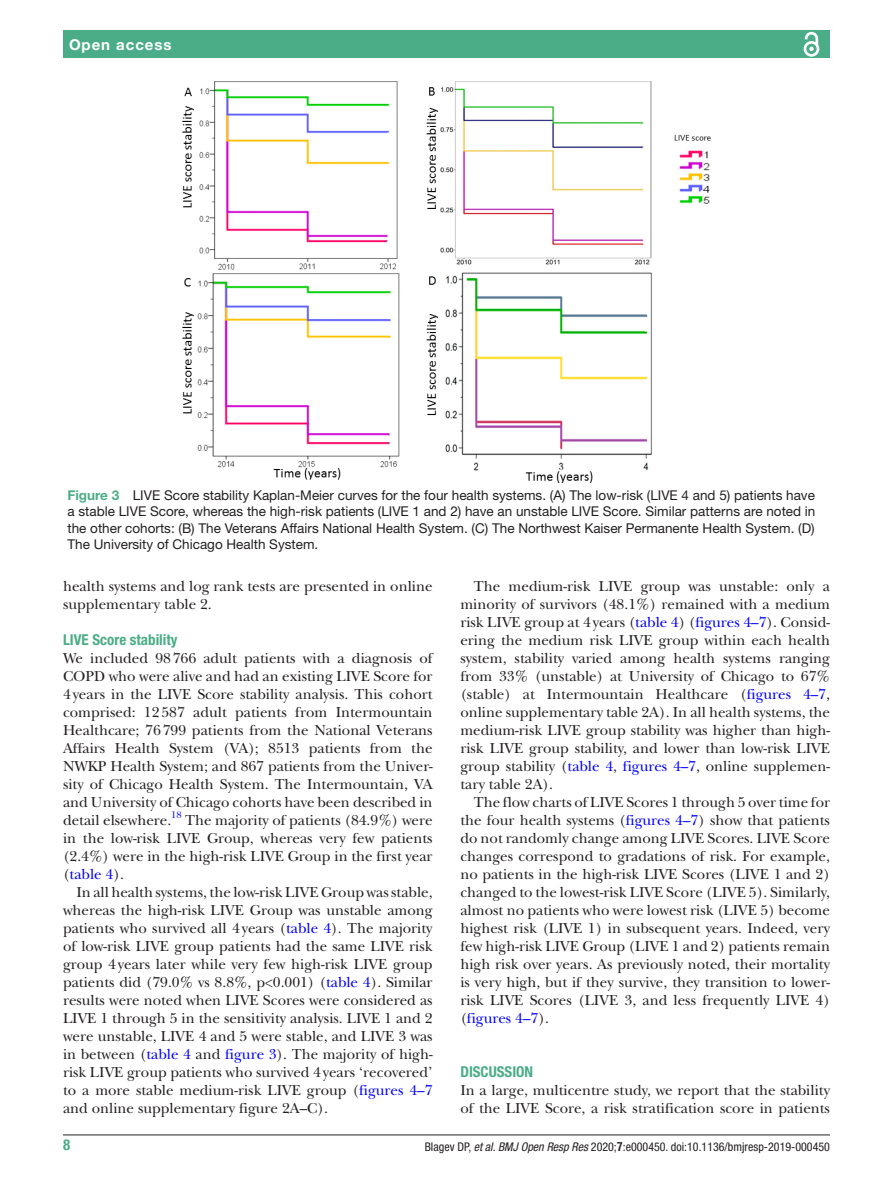
<style>
.page{position:relative;width:893px;height:1191px;background:#fff}
.page>*{position:absolute;margin:0;border:0;box-sizing:border-box;transform-origin:0 0}
.t1{font:15px/18px "New Baskerville";color:#231f20;text-align:justify}
.t2{font:700 condensed 15px "Helvetica Neue LT Std";color:#4bad87}
.t3{font:700 15px "Helvetica Neue LT Std";letter-spacing:.065em;color:#fff}
.t4{font:13.5px/16.2px "Helvetica Neue LT Std";color:#231f20;text-align:justify}
.t5{font:condensed 12px "Helvetica Neue LT Std";color:#231f20}
.s1{font-weight:700;color:#4bad87}
.s2{color:#00f}
.s3{font-style:italic}
.s4{font-family:"Helvetica";font-weight:700}
</style>
<div class="page">
<hr style="left:63px;top:1134px;width:767px;height:1px;background:#231f20">
<div style="left:63px;top:31px;width:767px;height:27px;background:#4bad87"></div>
<svg style="left:803px;top:31px;width:17px;height:26px"></svg>
<img style="left:183px;top:81px;width:527px;height:401px">
<p class="t3" style="left:69px;top:35px;width:104px">Open access</p>
<p class="t4" style="left:68px;top:487px;width:749px"><span class="s1">Figure 3</span> LIVE Score stability Kaplan-Meier curves for the four health systems. (A) The low-risk (LIVE 4 and 5) patients have a stable LIVE Score, whereas the high-risk patients (LIVE 1 and 2) have an unstable LIVE Score. Similar patterns are noted in the other cohorts: (B) The Veterans Affairs National Health System. (C) The Northwest Kaiser Permanente Health System. (D)<br>The University of Chicago Health System.</p>
<p class="t1" style="left:63px;top:577px;width:371px">health systems and log rank tests are presented in online supplementary table 2.</p>
<p class="t2" style="left:63px;top:630px;width:116px">LIVE SCORE STABILITY</p>
<p class="t1" style="left:63px;top:649px;width:371px">We included 98766 adult patients with a diagnosis of COPD who were alive and had an existing LIVE Score for 4years in the LIVE Score stability analysis. This cohort comprised: 12587 adult patients from Intermountain Healthcare; 76799 patients from the National Veterans Affairs Health System (VA); 8513 patients from the NWKP Health System; and 867 patients from the Univer&shy;sity of Chicago Health System. The Intermountain, VA and University of Chicago cohorts have been described in detail elsewhere.<sup>18</sup> The majority of patients (84.9%) were in the low-risk LIVE Group, whereas very few patients (2.4%) were in the high-risk LIVE Group in the first year (<span class="s2">table 4</span>).</p>
<p class="t1" style="left:63px;top:883px;width:371px;text-indent:13px">In all health systems, the low-risk LIVE Group was stable, whereas the high-risk LIVE Group was unstable among patients who survived all 4years (<span class="s2">table 4</span>). The majority of low-risk LIVE group patients had the same LIVE risk group 4years later while very few high-risk LIVE group patients did (79.0% vs 8.8%, p&lt;0.001) (<span class="s2">table 4</span>). Similar results were noted when LIVE Scores were considered as LIVE 1 through 5 in the sensitivity analysis. LIVE 1 and 2 were unstable, LIVE 4 and 5 were stable, and LIVE 3 was in between (<span class="s2">table 4</span> and <span class="s2">figure 3</span>). The majority of high&shy;risk LIVE group patients who survived 4years ‘recovered’ to a more stable medium-risk LIVE group (<span class="s2">figures 4–7 </span>and online supplementary figure 2A–C).</p>
<p class="t1" style="left:460px;top:577px;width:371px;text-indent:14px">The medium-risk LIVE group was unstable: only a minority of survivors (48.1%) remained with a medium risk LIVE group at 4years (<span class="s2">table 4</span>) (<span class="s2">figures 4–7</span>). Consid&shy;ering the medium risk LIVE group within each health system, stability varied among health systems ranging from 33% (unstable) at University of Chicago to 67% (stable) at Intermountain Healthcare (<span class="s2">figures 4–7</span>, online supplementary table 2A). In all health systems, the medium-risk LIVE group stability was higher than high&shy;risk LIVE group stability, and lower than low-risk LIVE group stability (<span class="s2">table 4</span>, <span class="s2">figures 4–7</span>, online supplemen&shy;tary table 2A).</p>
<p class="t1" style="left:460px;top:793px;width:371px;text-indent:14px">The flow charts of LIVE Scores 1 through 5 over time for the four health systems (<span class="s2">figures 4–7</span>) show that patients do not randomly change among LIVE Scores. LIVE Score changes correspond to gradations of risk. For example, no patients in the high-risk LIVE Scores (LIVE 1 and 2) changed to the lowest-risk LIVE Score (LIVE 5). Similarly, almost no patients who were lowest risk (LIVE 5) become highest risk (LIVE 1) in subsequent years. Indeed, very few high-risk LIVE Group (LIVE 1 and 2) patients remain high risk over years. As previously noted, their mortality is very high, but if they survive, they transition to lower&shy;risk LIVE Scores (LIVE 3, and less frequently LIVE 4) (<span class="s2">figures 4–7</span>).</p>
<p class="t2" style="left:460px;top:1062px;width:74px">DISCUSSION</p>
<p class="t1" style="left:460px;top:1081px;width:371px">In a large, multicentre study, we report that the stability of the LIVE Score, a risk stratification score in patients</p>
<p class="t2" style="left:63px;top:1135px;width:9px">8</p>
<p class="t5" style="left:425px;top:1139px;width:407px">Blagev DP, <span class="s3">et al</span>. <span class="s3">BMJ Open Resp Res</span> 2020;<span class="s4">7</span>:e000450. doi:10.1136/bmjresp-2019-000450</p>
</div>
